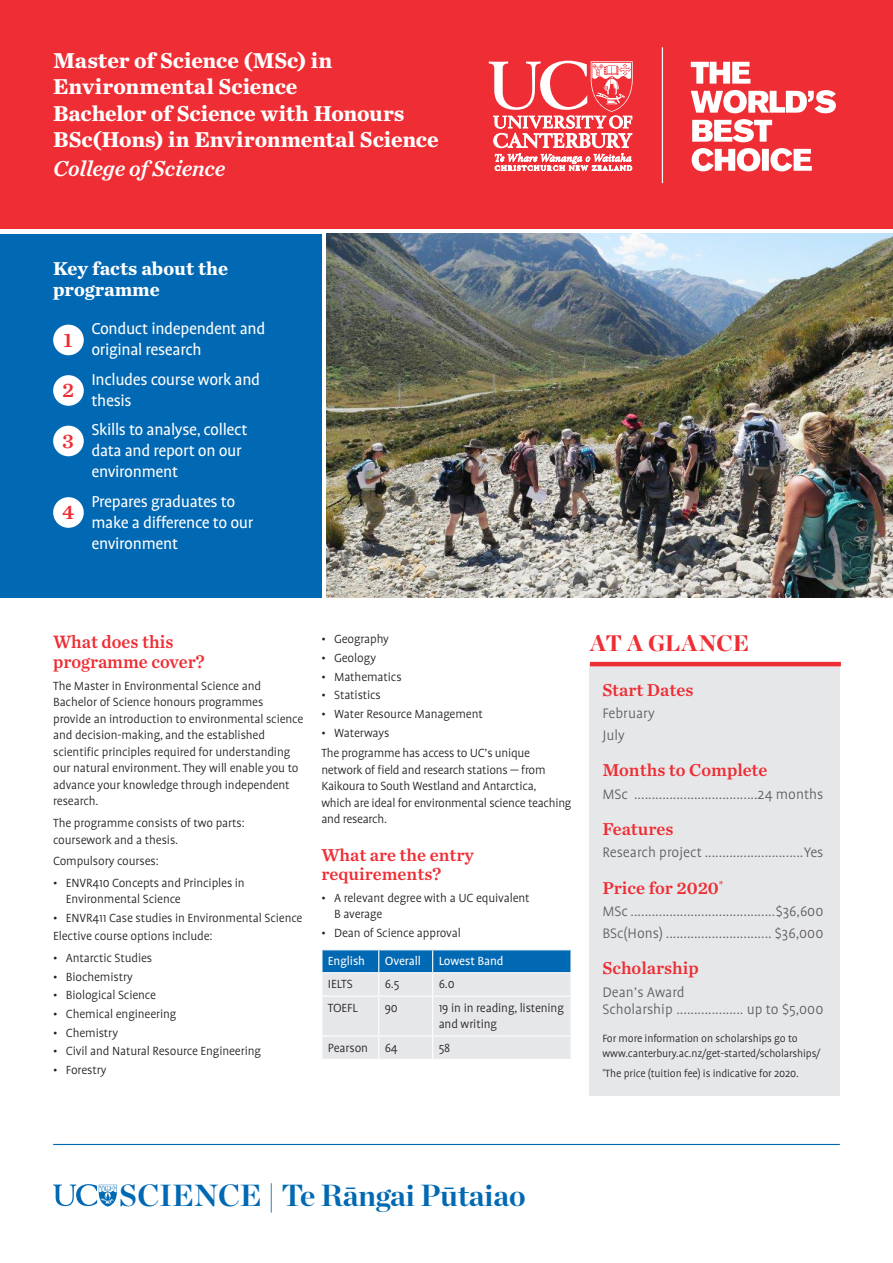
<style>
.page{position:relative;width:893px;height:1263px;background:#fff}
.page>*{position:absolute;margin:0;border:0;box-sizing:border-box;transform-origin:0 0}
.t1{font:700 30.45px "Chronicle Display";letter-spacing:-.01em;color:#0168b3}
.H1_header{font:700 22.5px/25.5px "Chronicle Text G2";letter-spacing:-.005em;color:#fff}
.H1_college{font:italic 22.5px "Chronicle Text G2 Semi";letter-spacing:-.01em;color:#fff}
.AT_A_GLANCE_Heading{font:900 22.5px "Chronicle Display";letter-spacing:-.005em;color:#ee2d34}
.Number{font:21px "Chronicle Text G1 Semi";color:#ee2d34}
.Key_facts_H{font:700 19.5px/21px "Chronicle Text G2";color:#fff}
.t2{font:18.75px/20.2px "Chronicle Text G2 Semi";color:#ee2d34;scale:.96 1}
.Key_facts{font:18px/21px "Profile Pro";letter-spacing:-.02em;color:#fff}
.t3{font:18px/19.5px "Chronicle Text G2 Semi";color:#ee2d34}
.AT_A_GLACE_1_Body_Do{font:300 15.75px/17.2px "Profile Pro";color:#5f5f62}
.Body{font:300 13.5px/16.5px "Profile Pro";letter-spacing:-.01em;color:#231f20}
.Table_body{font:300 13.5px/16.5px "Profile Pro";letter-spacing:-.01em;color:#231f20}
.Table_head{font:13.5px "Profile Pro";letter-spacing:-.01em;color:#fff}
.Body-2{font:300 12px/15px "Profile Pro";letter-spacing:-.01em;color:#231f20}
</style>
<div class="page">
<img style="left:327px;top:234px;width:566px;height:363px">
<hr style="left:53px;top:1144px;width:787px;height:1px;background:#0168b3">
<div style="left:0;top:234px;width:321px;height:363px;background:#0168b3"></div>
<div style="left:53px;top:325px;width:31px;height:30px;background:#fff;border-radius:50%"></div>
<div style="left:53px;top:375px;width:31px;height:31px;background:#fff;border-radius:50%"></div>
<div style="left:53px;top:426px;width:31px;height:30px;background:#fff;border-radius:50%"></div>
<div style="left:53px;top:497px;width:31px;height:31px;background:#fff;border-radius:50%"></div>
<div style="left:590px;top:664px;width:250px;height:432px;background:#e6e7e9"></div>
<hr style="left:590px;top:662px;width:251px;height:4px;background:#ee2d34">
<div style="left:0;top:0;width:893px;height:229px;background:#ee2d34"></div>
<svg style="left:489px;top:61px;width:144px;height:110px"></svg>
<hr style="left:662px;top:47px;width:1px;height:136px;background:#fff">
<svg style="left:692px;top:148px;width:120px;height:23px"></svg>
<svg style="left:692px;top:119px;width:80px;height:23px"></svg>
<svg style="left:691px;top:90px;width:145px;height:23px"></svg>
<svg style="left:691px;top:62px;width:59px;height:22px"></svg>
<svg style="left:322px;top:950px;width:249px;height:109px;background:#bacfdf"></svg>
<svg style="left:53px;top:1184px;width:64px;height:22px"></svg>
<p class="H1_header" style="left:53px;top:46px;width:281px">Master of Science (MSc) in<br>Environmental Science</p>
<p class="H1_header" style="left:53px;top:100px;width:387px">Bachelor of Science with Honours<br>BSc(Hons) in Environmental Science</p>
<p class="H1_college" style="left:53px;top:151px;width:174px">College of Science</p>
<p class="Key_facts_H" style="left:53px;top:257px;width:177px">Key facts about the programme</p>
<p class="Number" style="left:64px;top:323px;width:11px">1</p>
<p class="Key_facts" style="left:91px;top:319px;width:176px">Conduct independent and original research</p>
<p class="Number" style="left:62px;top:374px;width:13px">2</p>
<p class="Key_facts" style="left:91px;top:369px;width:170px">Includes course work and thesis</p>
<p class="Number" style="left:62px;top:424px;width:13px">3</p>
<p class="Key_facts" style="left:91px;top:420px;width:158px">Skills to analyse, collect data and report on our environment</p>
<p class="Number" style="left:62px;top:496px;width:14px">4</p>
<p class="Key_facts" style="left:91px;top:491px;width:163px">Prepares graduates to make a difference to our environment</p>
<h2 class="t2" style="left:53px;top:630px;width:159px">What does this programme cover?</h2>
<p class="Body" style="left:53px;top:678px;width:252px">The Master in Environmental Science and Bachelor of Science honours programmes provide an introduction to environmental science and decision-making, and the established scientific principles required for understanding our natural environment. They will enable you to advance your knowledge through independent research.</p>
<p class="Body" style="left:53px;top:815px;width:193px">The programme consists of two parts: coursework and a thesis.</p>
<p class="Body" style="left:53px;top:853px;width:107px">Compulsory courses:</p>
<p class="Body" style="left:66px;top:875px;width:180px;text-indent:-13px">• ENVR410 Concepts and Principles in<br>Environmental Science</p>
<p class="Body" style="left:53px;top:910px;width:251px">• ENVR411 Case studies in Environmental Science</p>
<p class="Body" style="left:53px;top:929px;width:161px">Elective course options include:</p>
<p class="Body" style="left:53px;top:950px;width:101px">• Antarctic Studies</p>
<p class="Body" style="left:53px;top:969px;width:81px">• Biochemistry</p>
<p class="Body" style="left:53px;top:987px;width:104px">• Biological Science</p>
<p class="Body" style="left:53px;top:1006px;width:125px">• Chemical engineering</p>
<p class="Body" style="left:53px;top:1025px;width:66px">• Chemistry</p>
<p class="Body" style="left:53px;top:1043px;width:209px">• Civil and Natural Resource Engineering</p>
<p class="Body" style="left:53px;top:1062px;width:55px">• Forestry</p>
<p class="Body" style="left:321px;top:632px;width:69px">• Geography</p>
<p class="Body" style="left:321px;top:650px;width:56px">• Geology</p>
<p class="Body" style="left:321px;top:669px;width:82px">• Mathematics</p>
<p class="Body" style="left:321px;top:687px;width:61px">• Statistics</p>
<p class="Body" style="left:321px;top:706px;width:163px">• Water Resource Management</p>
<p class="Body" style="left:321px;top:725px;width:69px">• Waterways</p>
<p class="Body" style="left:321px;top:745px;width:252px">The programme has access to UC’s unique network of field and research stations — from Kaikoura to South Westland and Antarctica,<br>which are ideal for environmental science teaching and research.</p>
<h2 class="t3" style="left:321px;top:844px;width:154px">What are the entry requirements?</h2>
<p class="Body" style="left:334px;top:890px;width:197px;text-indent:-13px">• A relevant degree with a UC equivalent<br>B average</p>
<p class="Body" style="left:321px;top:925px;width:141px">• Dean of Science approval</p>
<p class="Table_head" style="left:328px;top:953px;width:39px">English</p>
<p class="Table_head" style="left:385px;top:953px;width:38px">Overall</p>
<p class="Table_head" style="left:439px;top:953px;width:66px">Lowest Band</p>
<p class="Table_body" style="left:328px;top:977px;width:26px">IELTS</p>
<p class="Table_body" style="left:385px;top:977px;width:16px">6.5</p>
<p class="Table_body" style="left:439px;top:977px;width:17px">6.0</p>
<p class="Table_body" style="left:328px;top:1000px;width:31px">TOEFL</p>
<p class="Table_body" style="left:385px;top:1000px;width:15px">90</p>
<p class="Table_body" style="left:439px;top:1000px;width:127px">19 in in reading, listening and writing</p>
<p class="Table_body" style="left:328px;top:1040px;width:42px">Pearson</p>
<p class="Table_body" style="left:385px;top:1040px;width:14px">64</p>
<p class="Table_body" style="left:439px;top:1040px;width:13px">58</p>
<p class="AT_A_GLANCE_Heading" style="left:590px;top:624px;width:161px">AT A GLANCE</p>
<h2 class="t3" style="left:602px;top:679px;width:93px">Start Dates</h2>
<p class="AT_A_GLACE_1_Body_Do" style="left:602px;top:705px;width:54px">February</p>
<p class="AT_A_GLACE_1_Body_Do" style="left:602px;top:727px;width:24px">July</p>
<h2 class="t3" style="left:602px;top:759px;width:167px">Months to Complete</h2>
<p class="AT_A_GLACE_1_Body_Do" style="left:602px;top:786px;width:223px">MSc ...................................24 months</p>
<h2 class="t3" style="left:602px;top:818px;width:73px">Features</h2>
<p class="AT_A_GLACE_1_Body_Do" style="left:602px;top:845px;width:223px">Research project ............................Yes</p>
<h2 class="t3" style="left:602px;top:877px;width:123px">Price for 2020<sup>*</sup></h2>
<p class="AT_A_GLACE_1_Body_Do" style="left:602px;top:904px;width:223px">MSc .........................................$36,600</p>
<p class="AT_A_GLACE_1_Body_Do" style="left:602px;top:925px;width:223px">BSc(Hons) .............................. $36,000</p>
<h2 class="t3" style="left:602px;top:957px;width:98px">Scholarship</h2>
<p class="AT_A_GLACE_1_Body_Do" style="left:602px;top:984px;width:223px">Dean’s Award<br>Scholarship ................... up to $5,000</p>
<p class="Body-2" style="left:602px;top:1031px;width:220px">For more information on scholarships go to www.canterbury.ac.nz/get-started/scholarships/</p>
<p class="Body-2" style="left:602px;top:1066px;width:198px"><sup>*</sup>The price (tuition fee) is indicative for 2020.</p>
<p class="t1" style="left:119px;top:1171px;width:408px">SCIENCE | Te Rāngai Pūtaiao</p>
</div>
